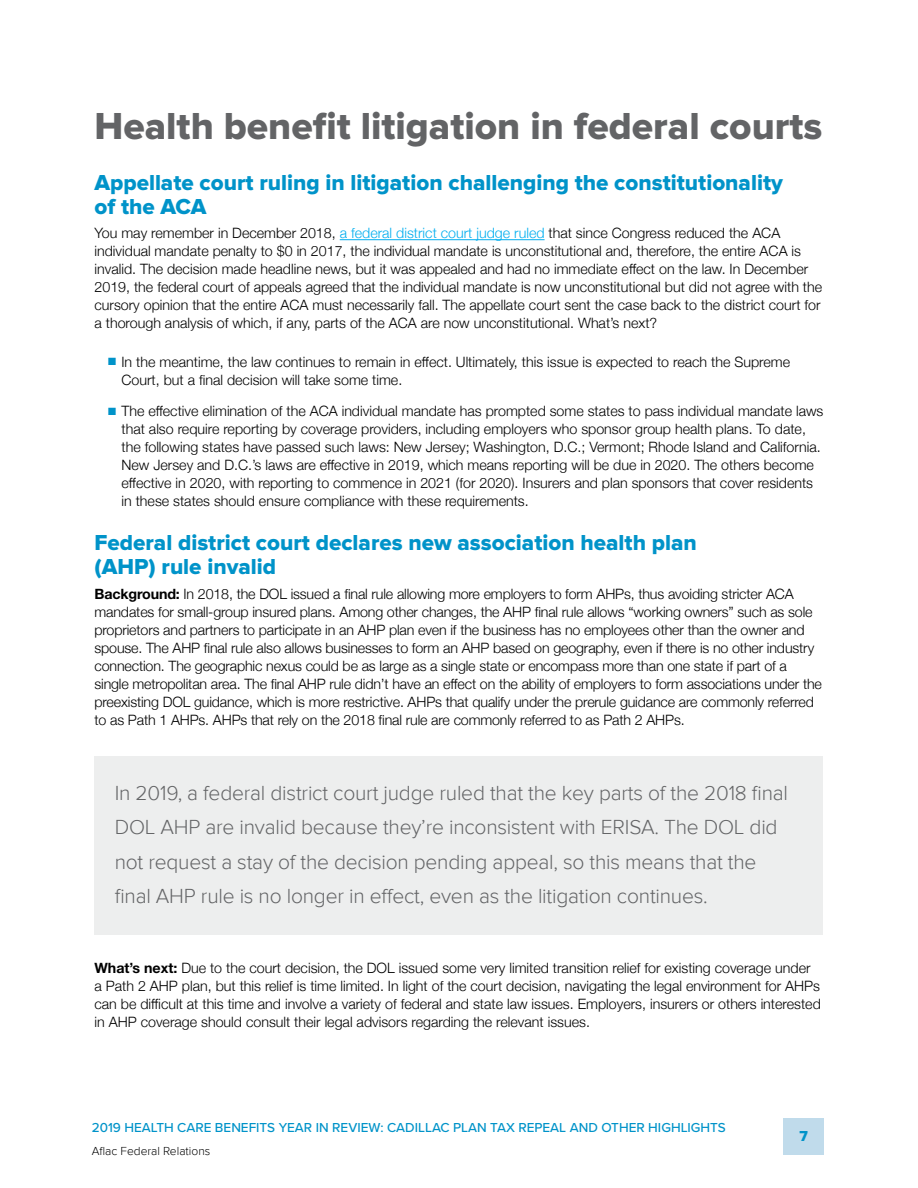
<style>
.page{position:relative;width:918px;height:1188px;background:#fff}
.page>*{position:absolute;margin:0;border:0;box-sizing:border-box;transform-origin:0 0}
.t1{font:800 39px "Proxima Nova";color:#636466}
.t2{font:800 22.5px/24px "Proxima Nova";color:#0093c9}
.t3{font:300 21px/34.5px "Proxima Nova";letter-spacing:-.01em;color:#636466}
.t4{font:800 15px "Proxima Nova";color:#0093c9}
.t5{font:300 14.25px/18px "Helvetica Neue";color:#000}
.t6{font:500 13.5px "Proxima Nova";color:#0093c9}
.t7{font:300 12px "Proxima Nova";color:#000}
.s1{color:#00aeef}
.s2{color:#0093c9}
.s3{font-weight:700}
</style>
<div class="page">
<div style="left:783px;top:1118px;width:41px;height:37px;background:#c0dbeb"></div>
<hr style="left:340px;top:239px;width:205px;height:1px;background:#00aeef">
<div style="left:94px;top:756px;width:730px;height:179px;background:#edeeee"></div>
<h1 class="t1" style="left:94px;top:108px;width:729px">Health benefit litigation in federal courts</h1>
<h2 class="t2" style="left:94px;top:171px;width:690px">Appellate court ruling in litigation challenging the constitutionality of the ACA</h2>
<p class="t5" style="left:94px;top:223px;width:729px">You may remember in December 2018, <span class="s1">a federal district court judge ruled</span> that since Congress reduced the ACA individual mandate penalty to $0 in 2017, the individual mandate is unconstitutional and, therefore, the entire ACA is invalid. The decision made headline news, but it was appealed and had no immediate effect on the law. In December 2019, the federal court of appeals agreed that the individual mandate is now unconstitutional but did not agree with the cursory opinion that the entire ACA must necessarily fall. The appellate court sent the case back to the district court for a thorough analysis of which, if any, parts of the ACA are now unconstitutional. What’s next?</p>
<p class="t5" style="left:122px;top:351px;width:670px;text-indent:-13px"><span class="s2">■</span> In the meantime, the law continues to remain in effect. Ultimately, this issue is expected to reach the Supreme<br>Court, but a final decision will take some time.</p>
<p class="t5" style="left:122px;top:401px;width:704px;text-indent:-13px"><span class="s2">■</span> The effective elimination of the ACA individual mandate has prompted some states to pass individual mandate laws that also require reporting by coverage providers, including employers who sponsor group health plans. To date, the following states have passed such laws: New Jersey; Washington, D.C.; Vermont; Rhode Island and California.<br>New Jersey and D.C.’s laws are effective in 2019, which means reporting will be due in 2020. The others become effective in 2020, with reporting to commence in 2021 (for 2020). Insurers and plan sponsors that cover residents in these states should ensure compliance with these requirements.</p>
<h2 class="t2" style="left:94px;top:532px;width:604px">Federal district court declares new association health plan (AHP) rule invalid</h2>
<p class="t5" style="left:94px;top:584px;width:729px"><span class="s3">Background:</span> In 2018, the DOL issued a final rule allowing more employers to form AHPs, thus avoiding stricter ACA mandates for small-group insured plans. Among other changes, the AHP final rule allows “working owners” such as sole proprietors and partners to participate in an AHP plan even if the business has no employees other than the owner and spouse. The AHP final rule also allows businesses to form an AHP based on geography, even if there is no other industry connection. The geographic nexus could be as large as a single state or encompass more than one state if part of a single metropolitan area. The final AHP rule didn’t have an effect on the ability of employers to form associations under the preexisting DOL guidance, which is more restrictive. AHPs that qualify under the prerule guidance are commonly referred to as Path 1 AHPs. AHPs that rely on the 2018 final rule are commonly referred to as Path 2 AHPs.</p>
<p class="t3" style="left:115px;top:776px;width:675px">In 2019, a federal district court judge ruled that the key parts of the 2018 final DOL AHP are invalid because they’re inconsistent with ERISA. The DOL did not request a stay of the decision pending appeal, so this means that the final AHP rule is no longer in effect, even as the litigation continues.</p>
<p class="t5" style="left:94px;top:958px;width:728px"><span class="s3">What’s next:</span> Due to the court decision, the DOL issued some very limited transition relief for existing coverage under a Path 2 AHP plan, but this relief is time limited. In light of the court decision, navigating the legal environment for AHPs can be difficult at this time and involve a variety of federal and state law issues. Employers, insurers or others interested in AHP coverage should consult their legal advisors regarding the relevant issues.</p>
<p class="t6" style="left:92px;top:1118px;width:636px">2019 HEALTH CARE BENEFITS YEAR IN REVIEW: CADILLAC PLAN TAX REPEAL AND OTHER HIGHLIGHTS</p>
<p class="t7" style="left:92px;top:1144px;width:120px">Aflac Federal Relations</p>
<p class="t4" style="left:800px;top:1129px;width:10px">7</p>
</div>
